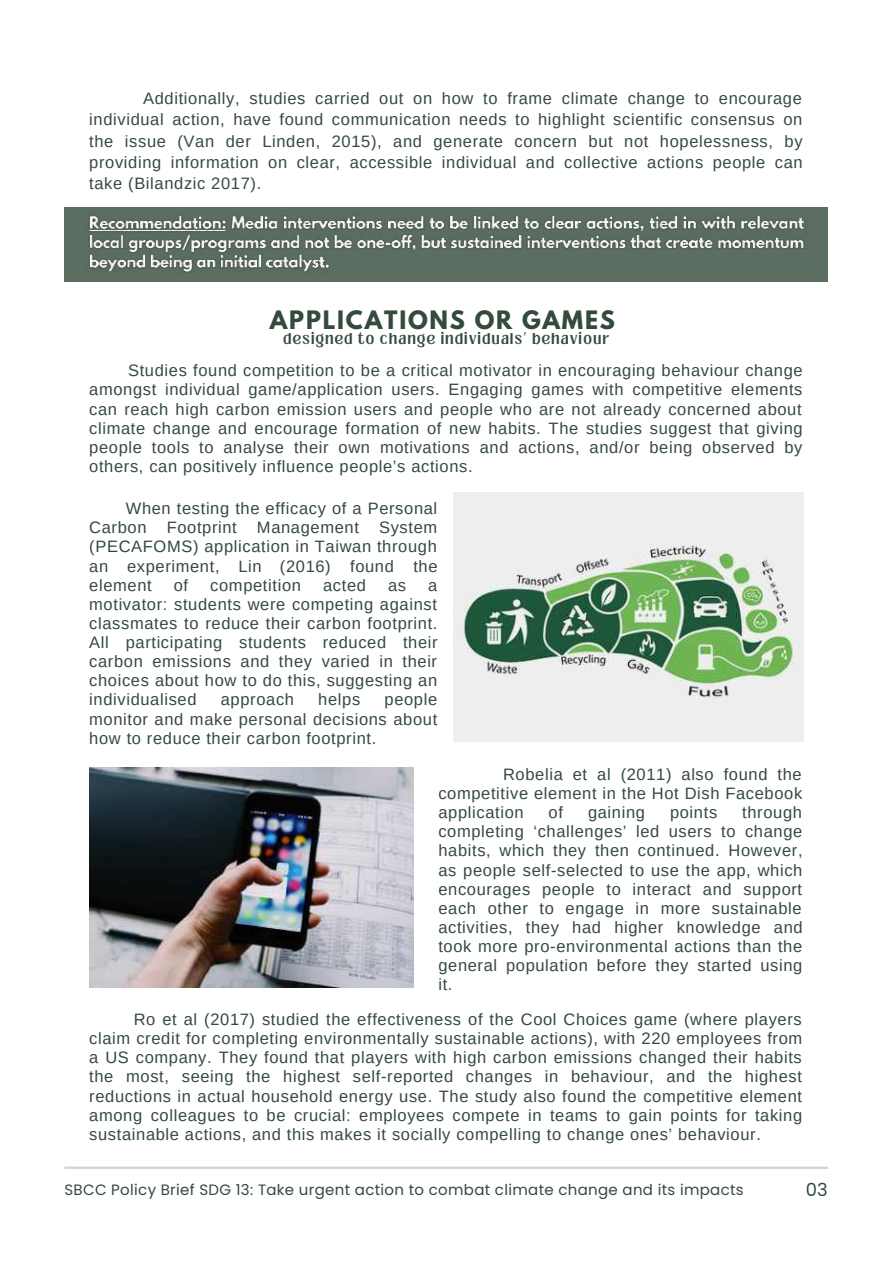
<style>
.page{position:relative;width:893px;height:1264px;background:#fff}
.page>*{position:absolute;margin:0;border:0;box-sizing:border-box;transform-origin:0 0}
.t1{font:700 22.5px "League Spartan";letter-spacing:.08em;color:#344a3b}
.t2{font:18px "Poppins";color:#344a3b}
.t3{font:16.5px/19px "Arimo";letter-spacing:.04em;color:#344a3b;text-align:justify}
.t4{font:15px "Poppins";letter-spacing:.02em;color:#344a3b}
.t5{font:600 12px "Loubag";letter-spacing:.12em;color:#344a3b}
</style>
<div class="page">
<hr style="left:64px;top:1166px;width:764px;height:2px;background:#d1d1d1">
<img style="left:454px;top:492px;width:349px;height:249px">
<img style="left:89px;top:767px;width:324px;height:220px">
<div style="left:64px;top:207px;width:763px;height:74px;background:#5c6e62"></div>
<img style="left:87px;top:215px;width:718px;height:58px">
<p class="t3" style="left:89px;top:88px;width:715px;line-height:21.3px;text-indent:54px">Additionally, studies carried out on how to frame climate change to encourage individual action, have found communication needs to highlight scientific consensus on the issue (Van der Linden, 2015), and generate concern but not hopelessness, by providing information on clear, accessible individual and collective actions people can take (Bilandzic 2017).</p>
<h1 class="t1" style="left:270px;top:309px;width:346px">APPLICATIONS OR GAMES</h1>
<p class="t5" style="left:283px;top:329px;width:327px">designed to change individuals’ behaviour</p>
<p class="t3" style="left:89px;top:361px;width:714px;text-indent:39px">Studies found competition to be a critical motivator in encouraging behaviour change amongst individual game/application users. Engaging games with competitive elements can reach high carbon emission users and people who are not already concerned about climate change and encourage formation of new habits. The studies suggest that giving people tools to analyse their own motivations and actions, and/or being observed by others, can positively influence people’s actions.</p>
<p class="t3" style="left:89px;top:499px;width:350px;text-indent:37px">When testing the efficacy of a Personal Carbon Footprint Management System (PECAFOMS) application in Taiwan through an experiment, Lin (2016) found the element</p>
<p class="t3" style="left:174px;top:575px;width:16px">of</p>
<p class="t3" style="left:210px;top:575px;width:92px">competition</p>
<p class="t3" style="left:323px;top:575px;width:44px">acted</p>
<p class="t3" style="left:388px;top:575px;width:20px">as</p>
<p class="t3" style="left:89px;top:575px;width:350px;text-indent:339px">a motivator: students were competing against classmates to reduce their carbon footprint.<br>All participating students reduced their carbon emissions and they varied in their choices about how to do this, suggesting an individualised</p>
<p class="t3" style="left:89px;top:690px;width:349px;text-indent:295px">people monitor and make personal decisions about how to reduce their carbon footprint.</p>
<p class="t3" style="left:221px;top:690px;width:75px">approach</p>
<p class="t3" style="left:318px;top:690px;width:43px">helps</p>
<p class="t3" style="left:438px;top:764px;width:365px;text-indent:65px">Robelia et al (2011) also found the competitive element in the Hot Dish Facebook application</p>
<p class="t3" style="left:438px;top:802px;width:366px;text-indent:304px">through completing ‘challenges’ led users to change habits, which they then continued. However, as people self-selected to use the app, which encourages people to interact and support each other to engage in more sustainable activities, they had higher knowledge and took more pro-environmental actions than the general population before they started using it.</p>
<p class="t3" style="left:548px;top:802px;width:16px">of</p>
<p class="t3" style="left:588px;top:802px;width:58px">gaining</p>
<p class="t3" style="left:670px;top:802px;width:49px">points</p>
<p class="t3" style="left:89px;top:1009px;width:714px;text-indent:44px">Ro et al (2017) studied the effectiveness of the Cool Choices game (where players claim credit for completing environmentally sustainable actions), with 220 employees from a US company. They found that players with high carbon emissions changed their habits the most, seeing the highest self-reported changes in behaviour, and the highest reductions in actual household energy use. The study also found the competitive element among colleagues to be crucial: employees compete in teams to gain points for taking sustainable actions, and this makes it socially compelling to change ones’ behaviour.</p>
<p class="t4" style="left:64px;top:1179px;width:680px">SBCC Policy Brief SDG 13: Take urgent action to combat climate change and its impacts</p>
<p class="t2" style="left:805px;top:1177px;width:23px">03</p>
</div>
